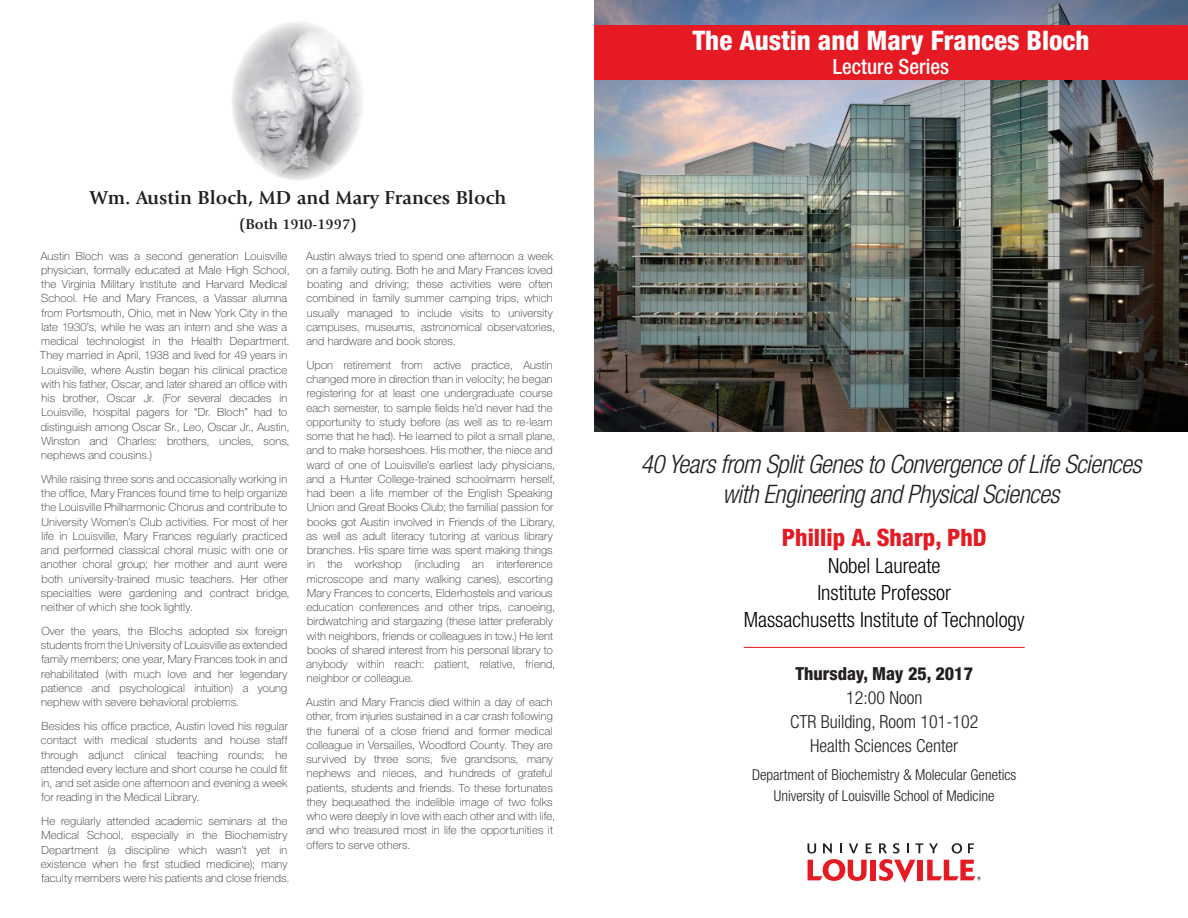
<style>
.page{position:relative;width:1188px;height:918px;background:#fff}
.page>*{position:absolute;margin:0;border:0;box-sizing:border-box;transform-origin:0 0}
.heading_1{font:800 condensed 27px "Helvetica Neue LT Std";color:#fff}
.Body_Text{font:italic 300 condensed 25.5px/30.6px "Helvetica Neue LT Std";letter-spacing:-.02em;color:#231f20;text-align:center}
.t1{font:800 condensed 24px "Helvetica Neue LT Std";color:#e51a23}
.t2{font:300 condensed 21px/27px "Helvetica Neue LT Std";color:#000;text-align:center}
.heading_1-2{font:500 condensed 21px "Helvetica Neue LT Std";color:#fff}
.t3{font:700 19.5px "Giovanni";color:#231f20}
.t4{font:300 condensed 18px "Helvetica Neue LT Std";color:#231f20}
.t5{font:800 condensed 18px "Helvetica Neue LT Std";color:#231f20}
.heading_1-3{font:300 condensed 15px "Helvetica Neue LT Std";color:#231f20}
.t6{font:700 15px "Giovanni";color:#231f20}
.t7{font:100 11.25px/14.2px "Helvetica Neue LT Std";letter-spacing:.015em;color:#231f20}
</style>
<div class="page">
<img style="left:594px;top:0;width:594px;height:432px">
<div style="left:594px;top:25px;width:594px;height:55px;background:#e51a23"></div>
<hr style="left:744px;top:647px;width:281px;height:1px;background:#e51a23">
<div style="left:870px;top:860px;width:6px;height:20px;background:#e51a23"></div>
<svg style="left:808px;top:843px;width:64px;height:38px"></svg>
<svg style="left:879px;top:843px;width:102px;height:40px"></svg>
<img style="left:232px;top:22px;width:130px;height:159px">
<p class="t3" style="left:90px;top:186px;width:418px">Wm. Austin Bloch, MD and Mary Frances Bloch</p>
<p class="t6" style="left:239px;top:215px;width:119px">(Both 1910-1997)</p>
<p class="t7" style="left:40px;top:249px;width:251px">Austin Bloch was a second generation Louisville physician, formally educated at Male High School, the Virginia Military Institute and Harvard Medical School. He and Mary Frances, a Vassar alumna from Portsmouth, Ohio, met in New York City in the late 1930’s, while he was an intern and she was a medical technologist in the Health Department.<br>They married in April, 1938 and lived for 49 years in Louisville, where Austin began his clinical practice with his father, Oscar, and later shared an office with his brother, Oscar Jr. (For several decades in Louisville, hospital pagers for “Dr. Bloch” had to distinguish among Oscar Sr., Leo, Oscar Jr., Austin, Winston and Charles: brothers, uncles, sons, nephews and cousins.)</p>
<p class="t7" style="left:41px;top:472px;width:250px">While raising three sons and occasionally working in the office, Mary Frances found time to help organize the Louisville Philharmonic Chorus and contribute to University Women’s Club activities. For most of her life in Louisville, Mary Frances regularly practiced and performed classical choral music with one or another choral group; her mother and aunt were both university-trained music teachers. Her other specialties were gardening and contract bridge, neither of which she took lightly.</p>
<p class="t7" style="left:41px;top:624px;width:248px;text-align:justify">Over the years, the Blochs adopted six foreign students from the University of Louisville as extended family members; one year, Mary Frances took in and rehabilitated (with much love and her legendary patience and psychological intuition) a young nephew with severe behavioral problems.</p>
<p class="t7" style="left:41px;top:719px;width:249px;text-align:justify">Besides his office practice, Austin loved his regular contact with medical students and house staff through adjunct clinical teaching rounds; he attended every lecture and short course he could fit in, and set aside one afternoon and evening a week for reading in the Medical Library.</p>
<p class="t7" style="left:41px;top:814px;width:250px">He regularly attended academic seminars at the Medical School, especially in the Biochemistry Department (a discipline which wasn’t yet in existence when he first studied medicine); many faculty members were his patients and close friends.</p>
<p class="t7" style="left:306px;top:249px;width:251px">Austin always tried to spend one afternoon a week on a family outing. Both he and Mary Frances loved boating and driving; these activities were often combined in family summer camping trips, which usually managed to include visits to university campuses, museums, astronomical observatories, and hardware and book stores.</p>
<p class="t7" style="left:306px;top:358px;width:250px">Upon retirement from active practice, Austin changed more in direction than in velocity; he began registering for at least one undergraduate course each semester, to sample fields he’d never had the opportunity to study before (as well as to re-learn some that he had). He learned to pilot a small plane, and to make horseshoes. His mother, the niece and ward of one of Louisville’s earliest lady physicians, and a Hunter College-trained schoolmarm herself, had been a life member of the English Speaking Union and Great Books Club; the familial passion for books got Austin involved in Friends of the Library, as well as adult literacy tutoring at various library branches. His spare time was spent making things in the workshop (including an interference microscope and many walking canes), escorting Mary Frances to concerts, Elderhostels and various education conferences and other trips, canoeing, birdwatching and stargazing (these latter preferably with neighbors, friends or colleagues in tow.) He lent books of shared interest from his personal library to anybody within reach: patient, relative, friend, neighbor or colleague.</p>
<p class="t7" style="left:306px;top:695px;width:251px">Austin and Mary Francis died within a day of each other, from injuries sustained in a car crash following the funeral of a close friend and former medical colleague in Versailles, Woodford County. They are survived by three sons, five grandsons, many nephews and nieces, and hundreds of grateful patients, students and friends. To these fortunates they bequeathed the indelible image of two folks who were deeply in love with each other and with life, and who treasured most in life the opportunities it offers to serve others.</p>
<p class="heading_1" style="left:692px;top:24px;width:399px">The Austin and Mary Frances Bloch</p>
<p class="heading_1-2" style="left:833px;top:54px;width:118px">Lecture Series</p>
<p class="Body_Text" style="left:641px;top:449px;width:502px">40 Years from Split Genes to Convergence of Life Sciences with Engineering and Physical Sciences</p>
<p class="t1" style="left:782px;top:522px;width:206px">Phillip A. Sharp, PhD</p>
<p class="t2" style="left:744px;top:552px;width:283px">Nobel Laureate<br>Institute Professor<br>Massachusetts Institute of Technology</p>
<p class="t5" style="left:795px;top:663px;width:179px">Thursday, May 25, 2017</p>
<p class="t4" style="left:846px;top:688px;width:78px">12:00 Noon</p>
<p class="t4" style="left:790px;top:712px;width:190px">CTR Building, Room 101-102</p>
<p class="t4" style="left:810px;top:736px;width:149px">Health Sciences Center</p>
<p class="heading_1-3" style="left:752px;top:766px;width:266px">Department of Biochemistry &amp; Molecular Genetics</p>
<p class="heading_1-3" style="left:774px;top:787px;width:222px">University of Louisville School of Medicine</p>
</div>
